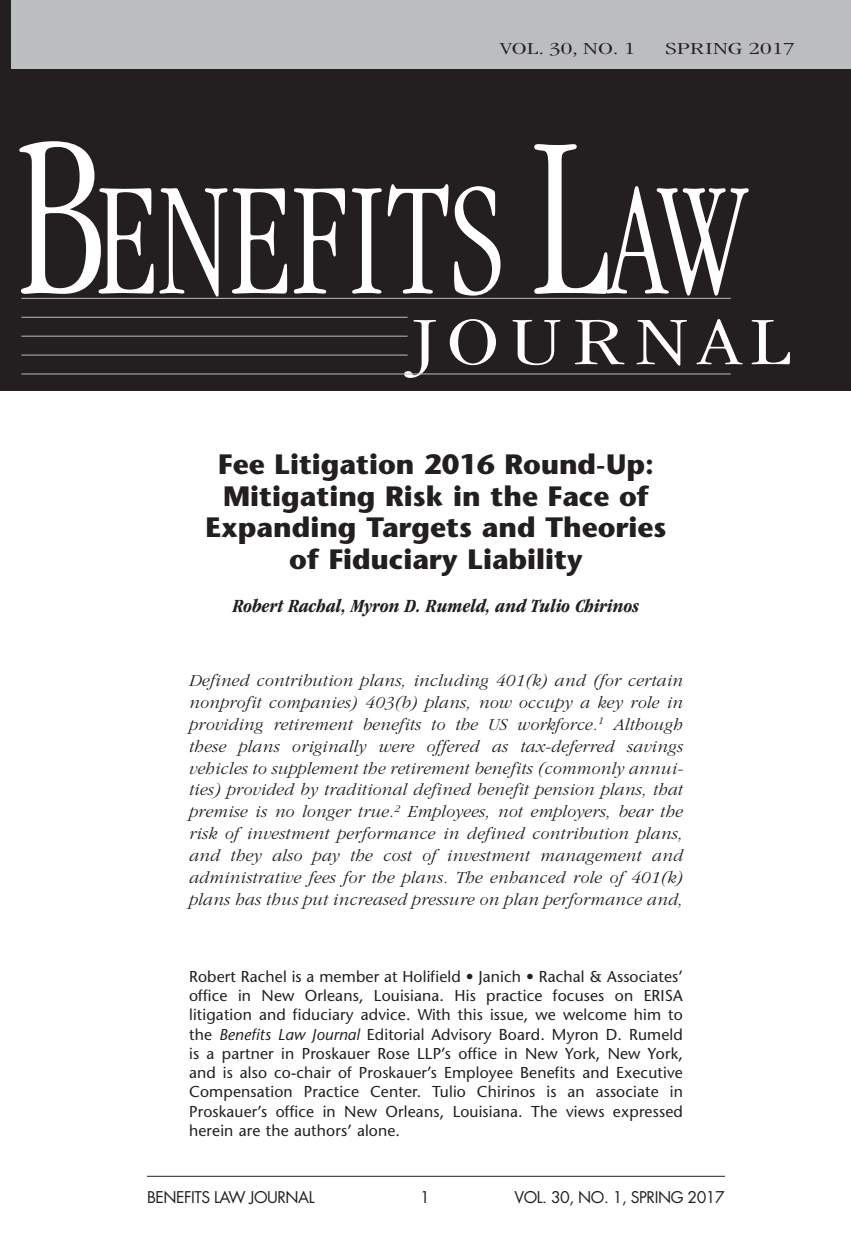
<style>
.page{position:relative;width:851px;height:1260px;background:#fff}
.page>*{position:absolute;margin:0;border:0;box-sizing:border-box;transform-origin:0 0}
.t1{font:300 condensed 166.25px "ITC Garamond Std";color:#fff;scale:.85 1}
.t2{font:300 condensed 70px "ITC Garamond Std";letter-spacing:.1em;color:#fff;scale:1.5 1}
.t3{font:700 28px/31.5px "Stone Sans Std";color:#231f20;text-align:center}
.t4{font:italic 700 condensed 19.25px "ITC Garamond Std";color:#231f20}
.t5{font:italic 300 17.5px/21.9px "ITC Garamond Std";letter-spacing:.01em;color:#231f20;text-align:justify}
.t6{font:300 condensed 17.5px "ITC Garamond Std";color:#231f20;scale:1.7 1}
.t7{font:500 15.75px/19.2px "Stone Sans Std";letter-spacing:.01em;color:#231f20;text-align:justify}
.t8{font:15.75px "Futura Std";letter-spacing:-.03em;color:#231f20}
.s1{font-size:236.25px}
.s2{font-style:italic}
</style>
<div class="page">
<hr style="left:147px;top:1176px;width:577px;height:1px;background:#231f20">
<div style="left:0;top:0;width:850px;height:390px;background:#231f20"></div>
<hr style="left:22px;top:298px;width:708px;height:1px;background:#bcbdc0">
<hr style="left:22px;top:317px;width:385px;height:1px;background:#bcbdc0">
<hr style="left:22px;top:336px;width:385px;height:1px;background:#bcbdc0">
<hr style="left:22px;top:355px;width:385px;height:1px;background:#bcbdc0">
<hr style="left:22px;top:374px;width:708px;height:1px;background:#bcbdc0">
<div style="left:12px;top:0;width:838px;height:68px;background:#bcbdc0"></div>
<p class="t6" style="left:500px;top:42px;width:81px">VOL. 30, NO. 1</p>
<p class="t6" style="left:665px;top:42px;width:78px">SPRING 2017</p>
<h1 class="t1" style="left:17px;top:179px;width:858px"><span class="s1">B</span>ENEFITS <span class="s1">L</span>AW</h1>
<h2 class="t2" style="left:413px;top:316px;width:253px">JOURNAL</h2>
<h3 class="t3" style="left:205px;top:451px;width:462px">Fee Litigation 2016 Round-Up:<br>Mitigating Risk in the Face of<br>Expanding Targets and Theories of Fiduciary Liability</h3>
<p class="t4" style="left:233px;top:598px;width:408px">Robert Rachal, Myron D. Rumeld, and Tulio Chirinos</p>
<p class="t5" style="left:189px;top:671px;width:495px">Defined contribution plans, including 401(k) and (for certain nonprofit companies) 403(b) plans, now occupy a key role in providing retirement benefits to the US workforce.<sup>1</sup> Although these plans originally were offered as tax-deferred savings vehicles to supplement the retirement benefits (commonly annui&shy;ties) provided by traditional defined benefit pension plans, that premise is no longer true.<sup>2</sup> Employees, not employers, bear the risk of investment performance in defined contribution plans, and they also pay the cost of investment management and administrative fees for the plans. The enhanced role of 401(k) plans has thus put increased pressure on plan performance and,</p>
<p class="t7" style="left:189px;top:968px;width:495px">Robert Rachel is a member at Holifield • Janich • Rachal &amp; Associates’ office in New Orleans, Louisiana. His practice focuses on ERISA litigation and fiduciary advice. With this issue, we welcome him to the <span class="s2">Benefits Law Journal</span> Editorial Advisory Board. Myron D. Rumeld is a partner in Proskauer Rose LLP’s office in New York, New York, and is also co-chair of Proskauer’s Employee Benefits and Executive Compensation Practice Center. Tulio Chirinos is an associate in Proskauer’s office in New Orleans, Louisiana. The views expressed herein are the authors’ alone.</p>
<p class="t8" style="left:147px;top:1190px;width:169px">BENEFITS LAW JOURNAL</p>
<p class="t8" style="left:420px;top:1190px;width:11px">1</p>
<p class="t8" style="left:514px;top:1190px;width:212px">VOL. 30, NO. 1, SPRING 2017</p>
</div>
